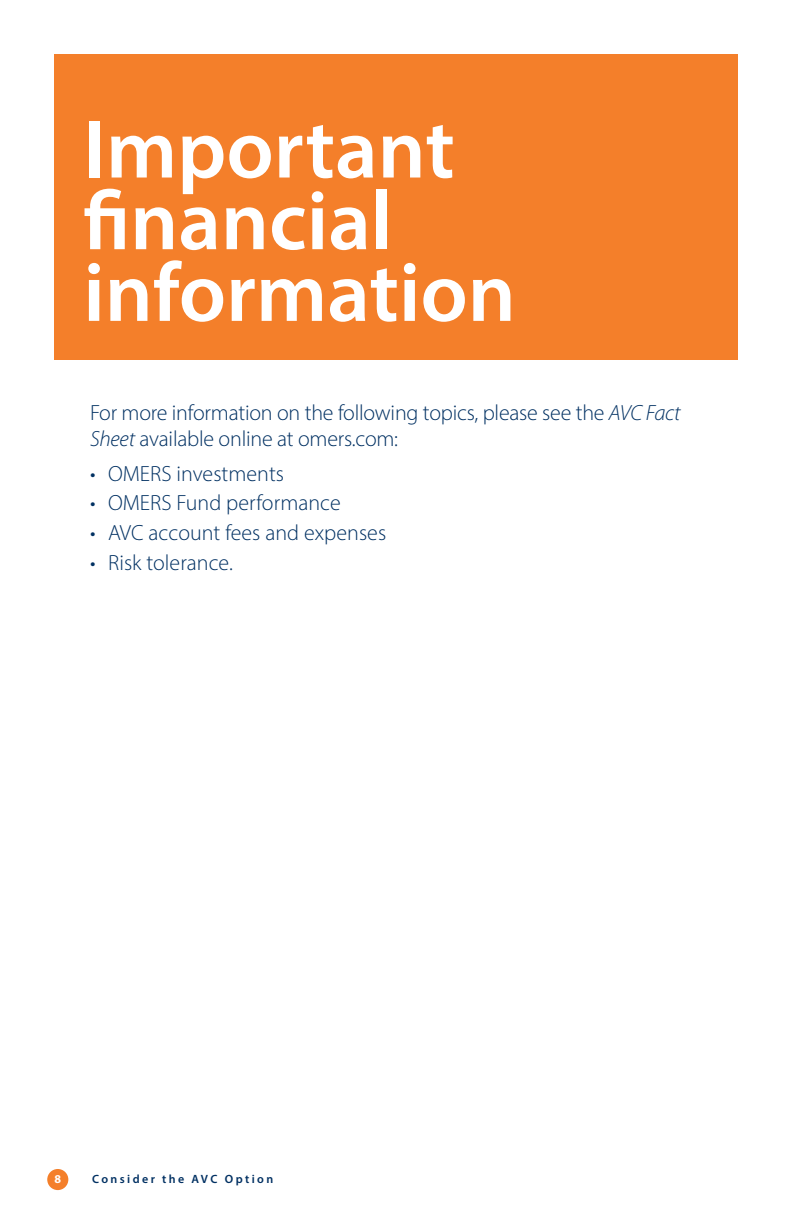
<style>
.page{position:relative;width:792px;height:1224px;background:#fff}
.page>*{position:absolute;margin:0;border:0;box-sizing:border-box;transform-origin:0 0}
.Section_Title{font:600 84px/71.6px "Myriad Pro";color:#fff}
.body{font:300 22px/26px "Myriad Pro";letter-spacing:-.01em;color:#003062}
.t1{font:600 12px "Myriad Pro";letter-spacing:.2em;color:#003062}
.t2{font:700 12px "Myriad Pro";color:#fff}
.s1{font-style:italic}
</style>
<div class="page">
<div style="left:54px;top:55px;width:684px;height:305px;background:#f47f2a"></div>
<div style="left:47px;top:1169px;width:21px;height:21px;background:#f47f2a;border-radius:50%"></div>
<p class="Section_Title" style="left:83px;top:111px;width:434px">Important financial information</p>
<p class="body" style="left:90px;top:399px;width:592px">For more information on the following topics, please see the <span class="s1">AVC Fact<br>Sheet</span> available online at omers.com:</p>
<p class="body" style="left:90px;top:460px;width:196px">• OMERS investments</p>
<p class="body" style="left:90px;top:490px;width:252px">• OMERS Fund performance</p>
<p class="body" style="left:90px;top:519px;width:298px">• AVC account fees and expenses</p>
<p class="body" style="left:90px;top:549px;width:144px">• Risk tolerance.</p>
<p class="t2" style="left:54px;top:1171px;width:8px">8</p>
<p class="t1" style="left:92px;top:1172px;width:183px">Consider the AVC Option</p>
</div>
